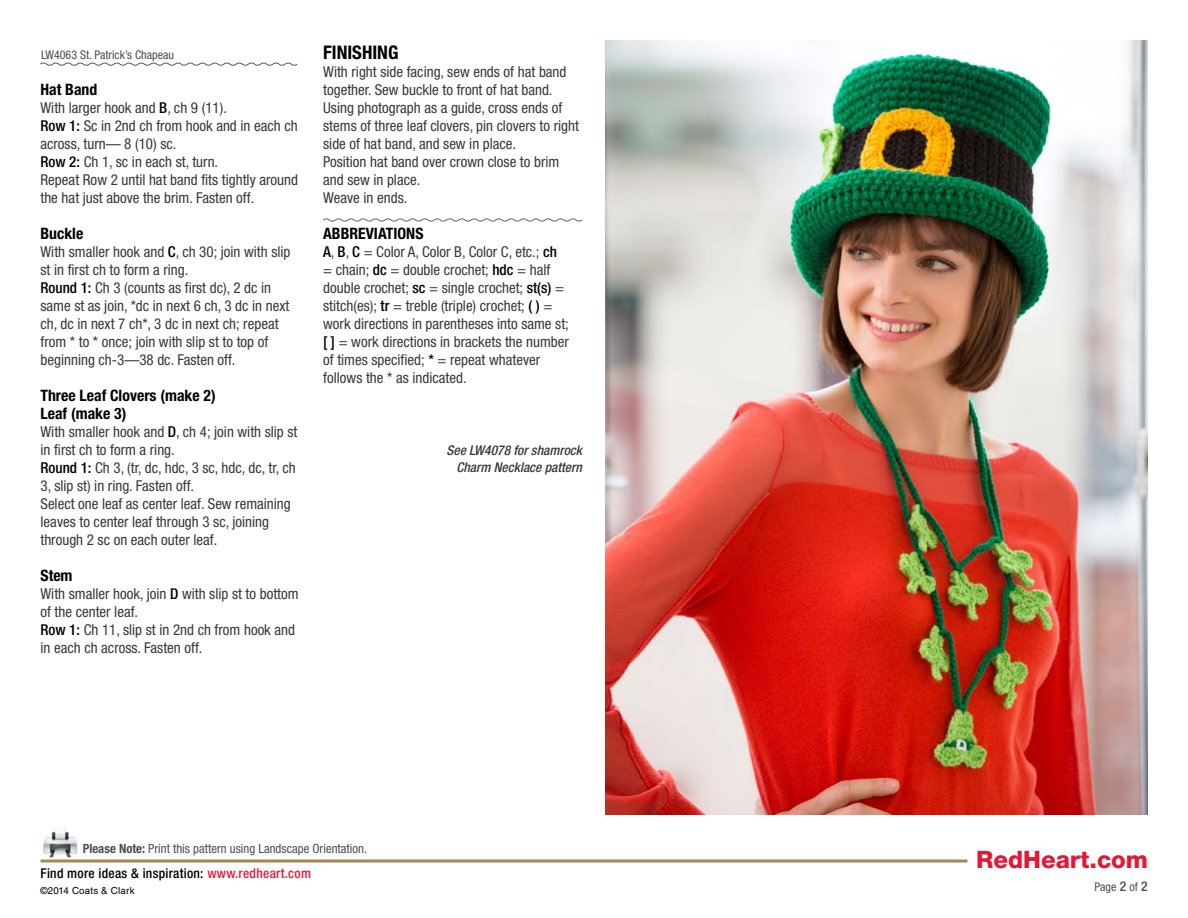
<style>
.page{position:relative;width:1188px;height:918px;background:#fff}
.page>*{position:absolute;margin:0;border:0;box-sizing:border-box;transform-origin:0 0}
.t1{font:800 24px "Helvetica Neue LT Std";color:#e31837}
.t2{font:700 condensed 18.75px "Helvetica Neue LT Std";color:#000}
.t3{font:700 condensed 15.75px/18px "Helvetica Neue LT Std";color:#000}
.t4{font:condensed 15px/18px "Helvetica Neue LT Std";color:#383839}
.t5{font:500 condensed 13.5px "Helvetica Neue LT Std";letter-spacing:.02em;color:#000}
.t6{font:italic 500 condensed 13.5px/18px "Helvetica Neue LT Std";color:#383839;text-align:right}
.t7{font:condensed 12.75px "Helvetica Neue LT Std";color:#4d4d4f}
.t8{font:condensed 12px "Helvetica Neue LT Std";color:#4d4d4f}
.t9{font:9.75px "Helvetica LT Std";letter-spacing:.02em;color:#000}
.s1{font-weight:500;color:#000}
.s2{font-weight:700}
.s3{color:#e31837}
.s4{font-weight:500;font-size:13.5px}
</style>
<div class="page">
<hr style="left:40px;top:860px;width:928px;height:2px;background:#a18b50">
<img style="left:43px;top:828px;width:35px;height:30px">
<svg style="left:40px;top:62px;width:258px;height:4px"></svg>
<svg style="left:323px;top:218px;width:260px;height:4px"></svg>
<img style="left:606px;top:40px;width:542px;height:774px">
<p class="t8" style="left:41px;top:47px;width:134px">LW4063 St. Patrick’s Chapeau</p>
<p class="t3" style="left:40px;top:80px;width:58px">Hat Band</p>
<p class="t4" style="left:40px;top:98px;width:259px">With larger hook and <span class="s1">B</span>, ch 9 (11).<br><span class="s1">Row 1:</span> Sc in 2nd ch from hook and in each ch across, turn— 8 (10) sc.<br><span class="s1">Row 2:</span> Ch 1, sc in each st, turn.<br>Repeat Row 2 until hat band fits tightly around the hat just above the brim. Fasten off.</p>
<p class="t3" style="left:40px;top:224px;width:44px">Buckle</p>
<p class="t4" style="left:40px;top:242px;width:252px">With smaller hook and <span class="s1">C</span>, ch 30; join with slip st in first ch to form a ring.<br><span class="s1">Round 1:</span> Ch 3 (counts as first dc), 2 dc in same st as join, *dc in next 6 ch, 3 dc in next ch, dc in next 7 ch*, 3 dc in next ch; repeat from * to * once; join with slip st to top of beginning ch-3—38 dc. Fasten off.</p>
<p class="t3" style="left:40px;top:386px;width:177px">Three Leaf Clovers (make 2)<br>Leaf (make 3)</p>
<p class="t4" style="left:40px;top:422px;width:259px">With smaller hook and <span class="s1">D</span>, ch 4; join with slip st in first ch to form a ring.<br><span class="s1">Round 1:</span> Ch 3, (tr, dc, hdc, 3 sc, hdc, dc, tr, ch 3, slip st) in ring. Fasten off.<br>Select one leaf as center leaf. Sew remaining leaves to center leaf through 3 sc, joining through 2 sc on each outer leaf.</p>
<p class="t3" style="left:40px;top:566px;width:34px">Stem</p>
<p class="t4" style="left:40px;top:584px;width:260px">With smaller hook, join <span class="s1">D</span> with slip st to bottom of the center leaf.<br><span class="s1">Row 1:</span> Ch 11, slip st in 2nd ch from hook and in each ch across. Fasten off.</p>
<p class="t2" style="left:323px;top:40px;width:77px">FINISHING</p>
<p class="t4" style="left:323px;top:62px;width:257px">With right side facing, sew ends of hat band together. Sew buckle to front of hat band.<br>Using photograph as a guide, cross ends of stems of three leaf clovers, pin clovers to right side of hat band, and sew in place.<br>Position hat band over crown close to brim and sew in place.<br>Weave in ends.</p>
<p class="t3" style="left:323px;top:224px;width:102px">ABBREVIATIONS</p>
<p class="t4" style="left:323px;top:242px;width:247px"><span class="s1">A</span>, <span class="s1">B</span>, <span class="s1">C</span> = Color A, Color B, Color C, etc.; <span class="s1">ch </span>= chain; <span class="s1">dc</span> = double crochet; <span class="s1">hdc</span> = half double crochet; <span class="s1">sc</span> = single crochet; <span class="s1">st(s)</span> = stitch(es); <span class="s1">tr</span> = treble (triple) crochet; <span class="s1">( )</span> = work directions in parentheses into same st; <span class="s1">[ ]</span> = work directions in brackets the number of times specified; <span class="s1">*</span> = repeat whatever follows the * as indicated.</p>
<p class="t6" style="left:447px;top:441px;width:137px">See LW4078 for shamrock<br>Charm Necklace pattern</p>
<p class="t7" style="left:83px;top:841px;width:286px"><span class="s2">Please Note:</span> Print this pattern using Landscape Orientation.</p>
<p class="t9" style="left:40px;top:885px;width:96px">©2014 Coats &amp; Clark</p>
<p class="t5" style="left:40px;top:865px;width:272px">Find more ideas &amp; inspiration: <span class="s3">www.redheart.com</span></p>
<h1 class="t1" style="left:976px;top:845px;width:174px">RedHeart.com</h1>
<p class="t8" style="left:1095px;top:880px;width:55px">Page <span class="s4">2</span> of <span class="s4">2</span></p>
</div>
